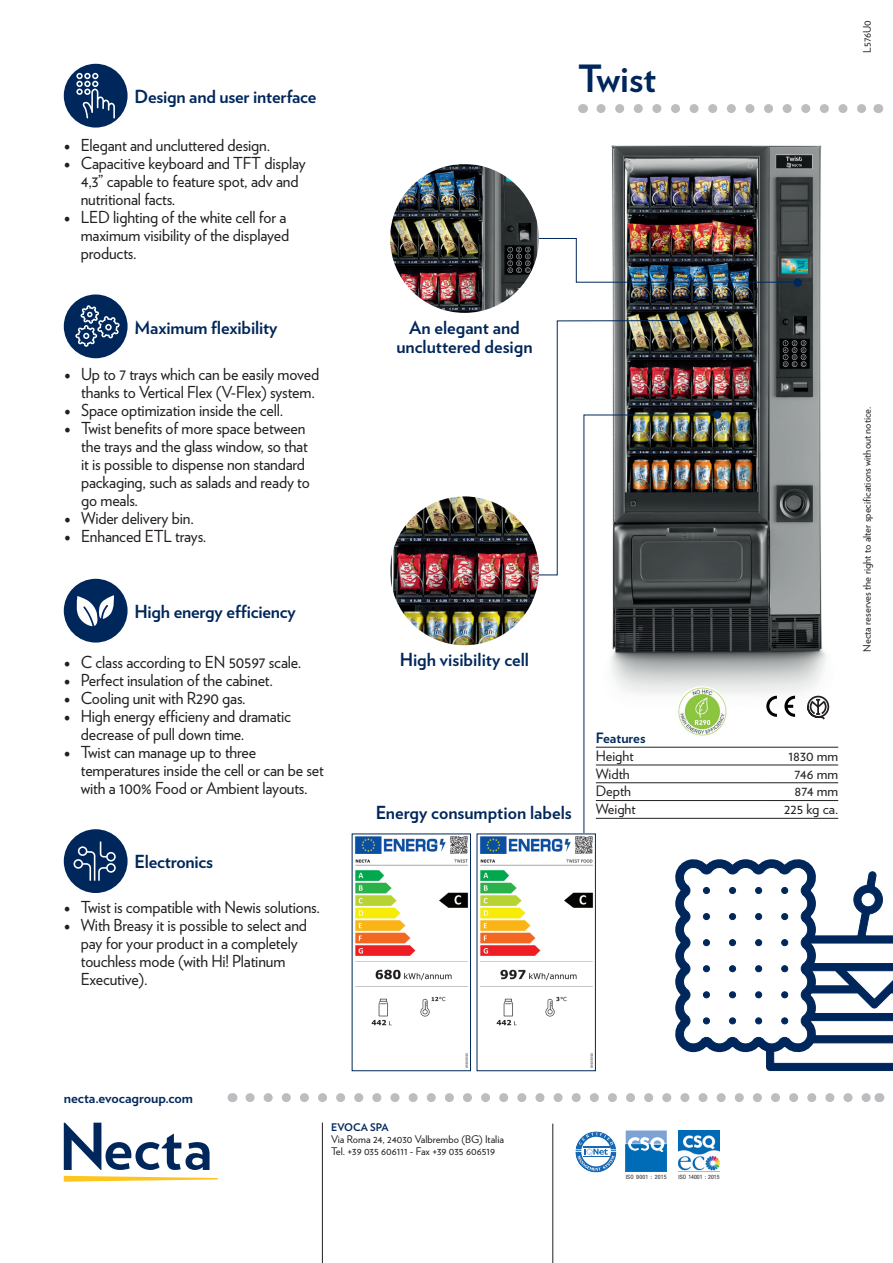
<style>
.page{position:relative;width:893px;height:1263px;background:#fff}
.page>*{position:absolute;margin:0;border:0;box-sizing:border-box;transform-origin:0 0}
.t1{font:700 37.5px "Verlag";color:#00275b}
.t2{font:700 18px/19.5px "Verlag";letter-spacing:-.01em;color:#00275b;text-align:center}
.t3{font:16.5px/18px "Verlag";letter-spacing:-.01em;color:#231f20}
.t4{font:14.25px "Verlag";color:#231f20}
.t5{font:700 14.25px "Verlag";color:#00275b}
.t6{font:10.5px "Verlag";color:#231f20}
.t7{font:700 10.5px "Verlag";color:#00275b}
.t8{font:condensed 5.85px "Helvetica Neue LT Std";letter-spacing:.005em;color:#231f20}
.t9{font:condensed 5.85px "Helvetica Neue LT Std";letter-spacing:.04em;color:#231f20}
.s1{font-family:"Minion Pro";font-size:18px}
</style>
<div class="page">
<img style="left:611px;top:145px;width:219px;height:575px">
<svg style="left:250px;top:1093px;width:620px;height:9px"></svg>
<hr style="left:553px;top:1123px;width:1px;height:140px;background:#231f20">
<hr style="left:322px;top:1122px;width:1px;height:141px;background:#231f20">
<svg style="left:678px;top:1130px;width:42px;height:42px"></svg>
<img style="left:679px;top:1130px;width:41px;height:41px">
<svg style="left:625px;top:1130px;width:42px;height:42px"></svg>
<svg style="left:626px;top:1130px;width:41px;height:41px;background:#4991c9"></svg>
<svg style="left:576px;top:1132px;width:39px;height:39px"></svg>
<div style="left:574px;top:1130px;width:43px;height:43px;border:1px solid #fff;border-radius:50%"></div>
<svg style="left:601px;top:104px;width:265px;height:9px"></svg>
<svg style="left:675px;top:859px;width:218px;height:212px"></svg>
<hr style="left:596px;top:765px;width:170px;height:1px;background:#231f20">
<hr style="left:766px;top:765px;width:72px;height:1px;background:#231f20">
<hr style="left:596px;top:782px;width:170px;height:1px;background:#231f20">
<hr style="left:766px;top:782px;width:72px;height:1px;background:#231f20">
<hr style="left:596px;top:800px;width:170px;height:1px;background:#231f20">
<hr style="left:766px;top:800px;width:72px;height:1px;background:#231f20">
<hr style="left:596px;top:818px;width:170px;height:1px;background:#231f20">
<hr style="left:766px;top:818px;width:72px;height:1px;background:#231f20">
<hr style="left:596px;top:747px;width:170px;height:1px;background:#231f20">
<hr style="left:766px;top:747px;width:72px;height:1px;background:#231f20">
<svg style="left:807px;top:696px;width:22px;height:23px"></svg>
<svg style="left:766px;top:696px;width:11px;height:21px"></svg>
<svg style="left:784px;top:696px;width:11px;height:21px"></svg>
<img style="left:525px;top:238px;width:269px;height:45px">
<img style="left:556px;top:320px;width:126px;height:94px">
<svg style="left:503px;top:414px;width:215px;height:419px"></svg>
<div style="left:679px;top:316px;width:9px;height:8px;background:#00275b;border-radius:50%"></div>
<img style="left:390px;top:164px;width:149px;height:149px;border-radius:74px">
<div style="left:793px;top:278px;width:9px;height:9px;background:#00275b;border-radius:50%"></div>
<div style="left:713px;top:410px;width:8px;height:9px;background:#00275b;border-radius:50%"></div>
<img style="left:390px;top:496px;width:149px;height:149px;border-radius:74px">
<img style="left:479px;top:836px;width:115px;height:232px">
<div style="left:477px;top:833px;width:119px;height:238px;border:1px solid #00275b"></div>
<img style="left:354px;top:836px;width:115px;height:232px">
<div style="left:352px;top:833px;width:119px;height:238px;border:1px solid #00275b"></div>
<div style="left:64px;top:64px;width:64px;height:64px;background:#00275b;border-radius:50%"></div>
<svg style="left:76px;top:73px;width:39px;height:45px"></svg>
<div style="left:64px;top:294px;width:64px;height:64px;background:#00275b;border-radius:50%"></div>
<svg style="left:75px;top:305px;width:45px;height:42px"></svg>
<div style="left:64px;top:829px;width:64px;height:64px;background:#00275b;border-radius:50%"></div>
<svg style="left:74px;top:841px;width:42px;height:40px"></svg>
<div style="left:64px;top:579px;width:64px;height:63px;background:#00275b;border-radius:50%"></div>
<svg style="left:76px;top:595px;width:38px;height:31px"></svg>
<img style="left:675px;top:686px;width:54px;height:54px;border-radius:27px">
<svg style="left:64px;top:1123px;width:146px;height:47px"></svg>
<svg style="left:64px;top:1176px;width:154px;height:6px"></svg>
<p class="t2" style="left:135px;top:86px;width:183px">Design and user interface</p>
<p class="t3" style="left:64px;top:135px;width:208px"><span class="s1">•</span> Elegant and uncluttered design.</p>
<p class="t3" style="left:81px;top:153px;width:227px;text-indent:-17px"><span class="s1">•</span> Capacitive keyboard and TFT display<br>4,3” capable to feature spot, adv and nutritional facts.</p>
<p class="t3" style="left:81px;top:207px;width:210px;text-indent:-17px"><span class="s1">•</span> LED lighting of the white cell for a maximum visibility of the displayed products.</p>
<p class="t2" style="left:135px;top:316px;width:144px">Maximum flexibility</p>
<p class="t3" style="left:64px;top:364px;width:257px;text-align:right"><span class="s1">•</span> Up to 7 trays which can be easily moved thanks to Vertical Flex (V-Flex) system.</p>
<p class="t3" style="left:64px;top:400px;width:221px"><span class="s1">•</span> Space optimization inside the cell.</p>
<p class="t3" style="left:81px;top:418px;width:230px;text-indent:-17px"><span class="s1">•</span> Twist benefits of more space between the trays and the glass window, so that it is possible to dispense non standard packaging, such as salads and ready to go meals.</p>
<p class="t3" style="left:64px;top:508px;width:131px"><span class="s1">•</span> Wider delivery bin.</p>
<p class="t3" style="left:64px;top:526px;width:144px"><span class="s1">•</span> Enhanced ETL trays.</p>
<p class="t2" style="left:135px;top:601px;width:163px">High energy efficiency</p>
<p class="t3" style="left:64px;top:652px;width:239px"><span class="s1">•</span> C class according to EN 50597 scale.</p>
<p class="t3" style="left:64px;top:670px;width:211px"><span class="s1">•</span> Perfect insulation of the cabinet.</p>
<p class="t3" style="left:64px;top:688px;width:183px"><span class="s1">•</span> Cooling unit with R290 gas.</p>
<p class="t3" style="left:81px;top:706px;width:212px;text-indent:-17px"><span class="s1">•</span> High energy efficieny and dramatic decrease of pull down time.</p>
<p class="t3" style="left:81px;top:742px;width:245px;text-indent:-17px"><span class="s1">•</span> Twist can manage up to three temperatures inside the cell or can be set with a 100% Food or Ambient layouts.</p>
<p class="t2" style="left:135px;top:851px;width:80px">Electronics</p>
<p class="t3" style="left:64px;top:897px;width:258px"><span class="s1">•</span> Twist is compatible with Newis solutions.</p>
<p class="t3" style="left:81px;top:915px;width:228px;text-indent:-17px"><span class="s1">•</span> With Breasy it is possible to select and pay for your product in a completely touchless mode (with Hi! Platinum<br>Executive).</p>
<p class="t1" style="left:578px;top:49px;width:80px">Twist</p>
<p class="t6" style="left:859px;top:53px;width:34px;rotate:-90deg">L576U0</p>
<p class="t2" style="left:396px;top:316px;width:138px">An elegant and uncluttered design</p>
<p class="t2" style="left:400px;top:649px;width:131px">High visibility cell</p>
<p class="t2" style="left:376px;top:801px;width:197px">Energy consumption labels</p>
<p class="t5" style="left:596px;top:727px;width:51px">Features</p>
<p class="t4" style="left:596px;top:745px;width:39px">Height</p>
<p class="t4" style="left:788px;top:745px;width:51px">1830 mm</p>
<p class="t4" style="left:596px;top:763px;width:36px">Width</p>
<p class="t4" style="left:795px;top:763px;width:45px">746 mm</p>
<p class="t4" style="left:596px;top:780px;width:37px">Depth</p>
<p class="t4" style="left:795px;top:780px;width:45px">874 mm</p>
<p class="t4" style="left:596px;top:798px;width:41px">Weight</p>
<p class="t4" style="left:784px;top:798px;width:55px">225 kg ca.</p>
<p class="t6" style="left:859px;top:652px;width:246px;rotate:-90deg">Necta reserves the right to alter specifications without notice.</p>
<p class="t5" style="left:64px;top:1086px;width:131px">necta.evocagroup.com</p>
<p class="t7" style="left:331px;top:1119px;width:59px">EVOCA SPA</p>
<p class="t6" style="left:331px;top:1131px;width:174px">Via Roma 24, 24030 Valbrembo (BG) Italia</p>
<p class="t6" style="left:331px;top:1143px;width:166px">Tel. +39 035 606111 - Fax +39 035 606519</p>
<p class="t9" style="left:626px;top:1173px;width:43px">ISO 9001 : 2015</p>
<p class="t8" style="left:679px;top:1173px;width:42px">ISO 14001 : 2015</p>
</div>
